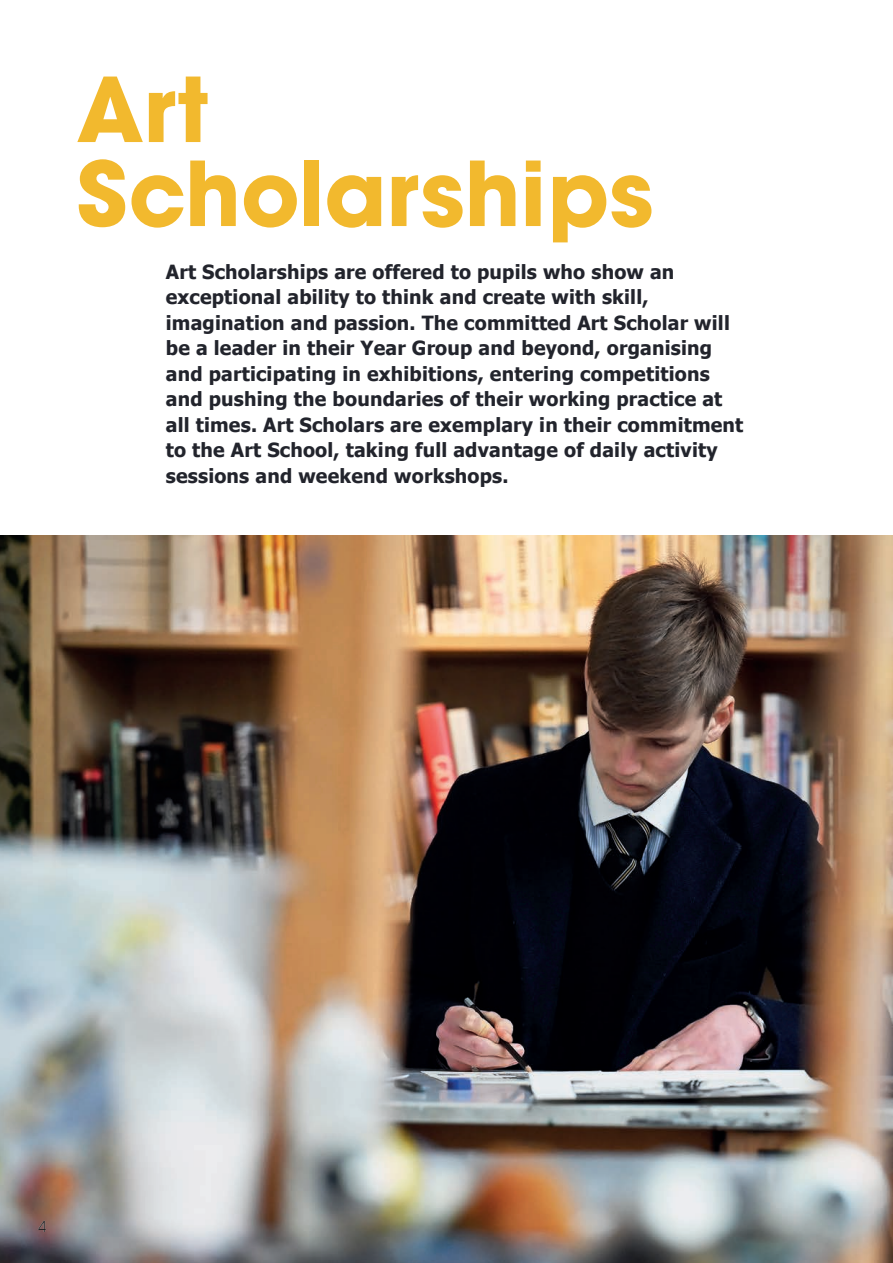
<style>
.page{position:relative;width:893px;height:1263px;background:#fff}
.page>*{position:absolute;margin:0;border:0;box-sizing:border-box;transform-origin:0 0}
.t1{font:700 88.5px/84px "ITC Avant Garde Pro";color:#f2b92e}
.t2{font:700 19.5px/25.5px "Tahoma";letter-spacing:.01em;color:#22242c}
.t3{font:15px "ITC Avant Garde Pro";color:#231f20}
</style>
<div class="page">
<img style="left:0;top:536px;width:893px;height:727px">
<h1 class="t1" style="left:77px;top:67px;width:578px">Art<br>Scholarships</h1>
<p class="t2" style="left:166px;top:258px;width:579px">Art Scholarships are offered to pupils who show an exceptional ability to think and create with skill, imagination and passion. The committed Art Scholar will be a leader in their Year Group and beyond, organising and participating in exhibitions, entering competitions and pushing the boundaries of their working practice at all times. Art Scholars are exemplary in their commitment to the Art School, taking full advantage of daily activity sessions and weekend workshops.</p>
<p class="t3" style="left:38px;top:1217px;width:10px">4</p>
</div>
